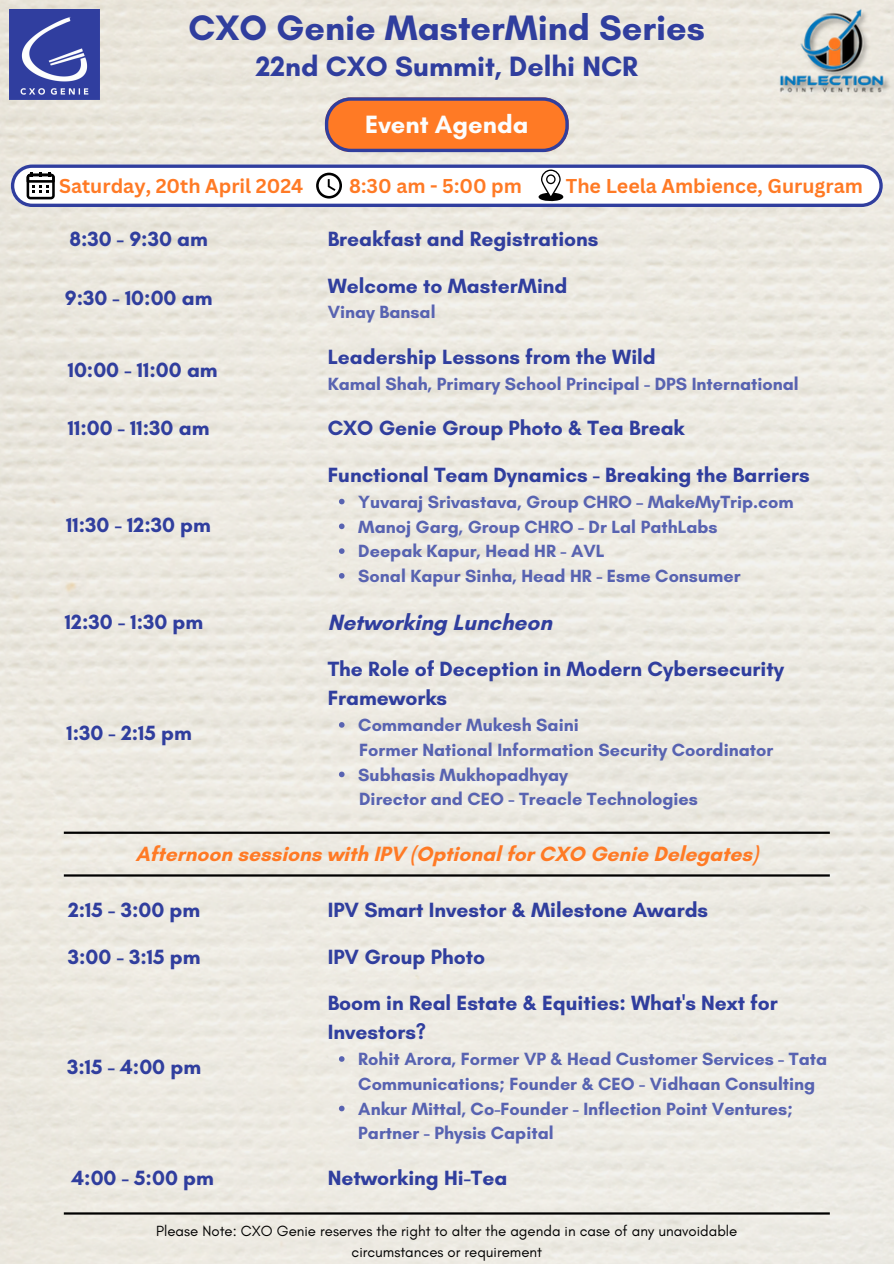
<style>
.page{position:relative;width:894px;height:1264px;background:#fff}
.page>*{position:absolute;margin:0;border:0;box-sizing:border-box;transform-origin:0 0}
.t1{font:700 36px "Glacial Indifference";color:#303e9e}
.t2{font:700 28.5px "Glacial Indifference";color:#303e9e}
.t3{font:700 25.5px "Glacial Indifference";color:#fcfdfd}
.t4{font:700 22.5px "Glacial Indifference";color:#303e9e}
.t5{font:700 21px/29.2px "Glacial Indifference";color:#303e9e}
.t6{font:700 21px "Glacial Indifference";color:#ff7a25}
.t7{font:700 19.5px "Canva Sans";color:#ff7a25}
.t8{font:700 18px/24.8px "Glacial Indifference";color:#5863b1}
.t9{font:15px/20.2px "Glacial Indifference";color:#000;text-align:center}
</style>
<div class="page">
<img style="left:0;top:0;width:893px;height:1263px">
<img style="left:10px;top:9px;width:90px;height:90px">
<svg style="left:325px;top:97px;width:243px;height:55px;background:#e2763d"></svg>
<img style="left:777px;top:7px;width:116px;height:96px">
<svg style="left:11px;top:164px;width:871px;height:43px"></svg>
<hr style="left:64px;top:1212px;width:765px;height:2px;background:#000">
<svg style="left:339px;top:499px;width:5px;height:5px"></svg>
<svg style="left:339px;top:523px;width:5px;height:6px"></svg>
<svg style="left:339px;top:548px;width:5px;height:6px"></svg>
<svg style="left:339px;top:573px;width:5px;height:5px"></svg>
<hr style="left:64px;top:831px;width:765px;height:2px;background:#000">
<hr style="left:64px;top:874px;width:765px;height:2px;background:#000">
<svg style="left:339px;top:722px;width:5px;height:5px"></svg>
<svg style="left:339px;top:771px;width:5px;height:6px"></svg>
<svg style="left:339px;top:1056px;width:5px;height:5px"></svg>
<svg style="left:339px;top:1105px;width:5px;height:6px"></svg>
<h3 class="t1" style="left:188px;top:6px;width:518px">CXO Genie MasterMind Series</h3>
<p class="t2" style="left:255px;top:49px;width:383px">22nd CXO Summit, Delhi NCR</p>
<h1 class="t3" style="left:365px;top:109px;width:165px">Event Agenda</h1>
<p class="t7" style="left:59px;top:172px;width:246px">Saturday, 20th April 2024</p>
<h5 class="t7" style="left:349px;top:172px;width:174px">8:30 am - 5:00 pm</h5>
<p class="t7" style="left:565px;top:172px;width:298px">The Leela Ambience, Gurugram</p>
<h5 class="t5" style="left:69px;top:224px;width:140px">8:30 - 9:30 am</h5>
<p class="t5" style="left:327px;top:224px;width:272px">Breakfast and Registrations</p>
<h5 class="t5" style="left:65px;top:283px;width:149px">9:30 - 10:00 am</h5>
<h4 class="t5" style="left:327px;top:270px;width:241px">Welcome to MasterMind</h4>
<h4 class="t8" style="left:327px;top:300px;width:109px">Vinay Bansal</h4>
<h4 class="t5" style="left:68px;top:354px;width:151px">10:00 - 11:00 am</h4>
<h4 class="t5" style="left:327px;top:342px;width:329px">Leadership Lessons from the Wild</h4>
<h4 class="t8" style="left:327px;top:371px;width:472px">Kamal Shah, Primary School Principal - DPS International</h4>
<h4 class="t5" style="left:68px;top:413px;width:143px">11:00 - 11:30 am</h4>
<h4 class="t5" style="left:327px;top:413px;width:358px">CXO Genie Group Photo &amp; Tea Break</h4>
<h5 class="t5" style="left:327px;top:460px;width:483px">Functional Team Dynamics - Breaking the Barriers</h5>
<h4 class="t8" style="left:358px;top:489px;width:437px">Yuvaraj Srivastava, Group CHRO – MakeMyTrip.com</h4>
<h4 class="t8" style="left:358px;top:514px;width:361px">Manoj Garg, Group CHRO - Dr Lal PathLabs</h4>
<h4 class="t8" style="left:358px;top:538px;width:248px">Deepak Kapur, Head HR - AVL</h4>
<h4 class="t8" style="left:358px;top:563px;width:383px">Sonal Kapur Sinha, Head HR - Esme Consumer</h4>
<p class="t5" style="left:66px;top:509px;width:146px">11:30 - 12:30 pm</p>
<h4 class="t5" style="left:65px;top:606px;width:140px">12:30 - 1:30 pm</h4>
<p class="t4" style="left:327px;top:608px;width:226px">Networking Luncheon</p>
<h4 class="t5" style="left:66px;top:718px;width:127px">1:30 - 2:15 pm</h4>
<h4 class="t5" style="left:327px;top:654px;width:457px">The Role of Deception in Modern Cybersecurity<br>Frameworks</h4>
<p class="t8" style="left:358px;top:712px;width:222px">Commander Mukesh Saini</p>
<h5 class="t8" style="left:359px;top:737px;width:415px">Former National Information Security Coordinator</h5>
<p class="t8" style="left:358px;top:762px;width:211px">Subhasis Mukhopadhyay</p>
<h5 class="t8" style="left:359px;top:786px;width:340px">Director and CEO - Treacle Technologies</h5>
<h4 class="t6" style="left:135px;top:840px;width:624px">Afternoon sessions with IPV (Optional for CXO Genie Delegates)</h4>
<h4 class="t5" style="left:68px;top:895px;width:134px">2:15 - 3:00 pm</h4>
<h4 class="t5" style="left:327px;top:895px;width:382px">IPV Smart Investor &amp; Milestone Awards</h4>
<h4 class="t5" style="left:68px;top:941px;width:134px">3:00 - 3:15 pm</h4>
<p class="t5" style="left:327px;top:941px;width:159px">IPV Group Photo</p>
<h4 class="t5" style="left:67px;top:1052px;width:135px">3:15 - 4:00 pm</h4>
<h4 class="t5" style="left:327px;top:988px;width:451px">Boom in Real Estate &amp; Equities: What's Next for<br>Investors?</h4>
<h4 class="t8" style="left:358px;top:1046px;width:470px">Rohit Arora, Former VP &amp; Head Customer Services - Tata<br>Communications; Founder &amp; CEO - Vidhaan Consulting</h4>
<h4 class="t8" style="left:358px;top:1095px;width:436px">Ankur Mittal, Co-Founder - Inflection Point Ventures;<br>Partner - Physis Capital</h4>
<p class="t5" style="left:71px;top:1162px;width:144px">4:00 - 5:00 pm</p>
<p class="t5" style="left:327px;top:1162px;width:181px">Networking Hi-Tea</p>
<p class="t9" style="left:156px;top:1220px;width:582px">Please Note: CXO Genie reserves the right to alter the agenda in case of any unavoidable circumstances or requirement</p>
</div>
